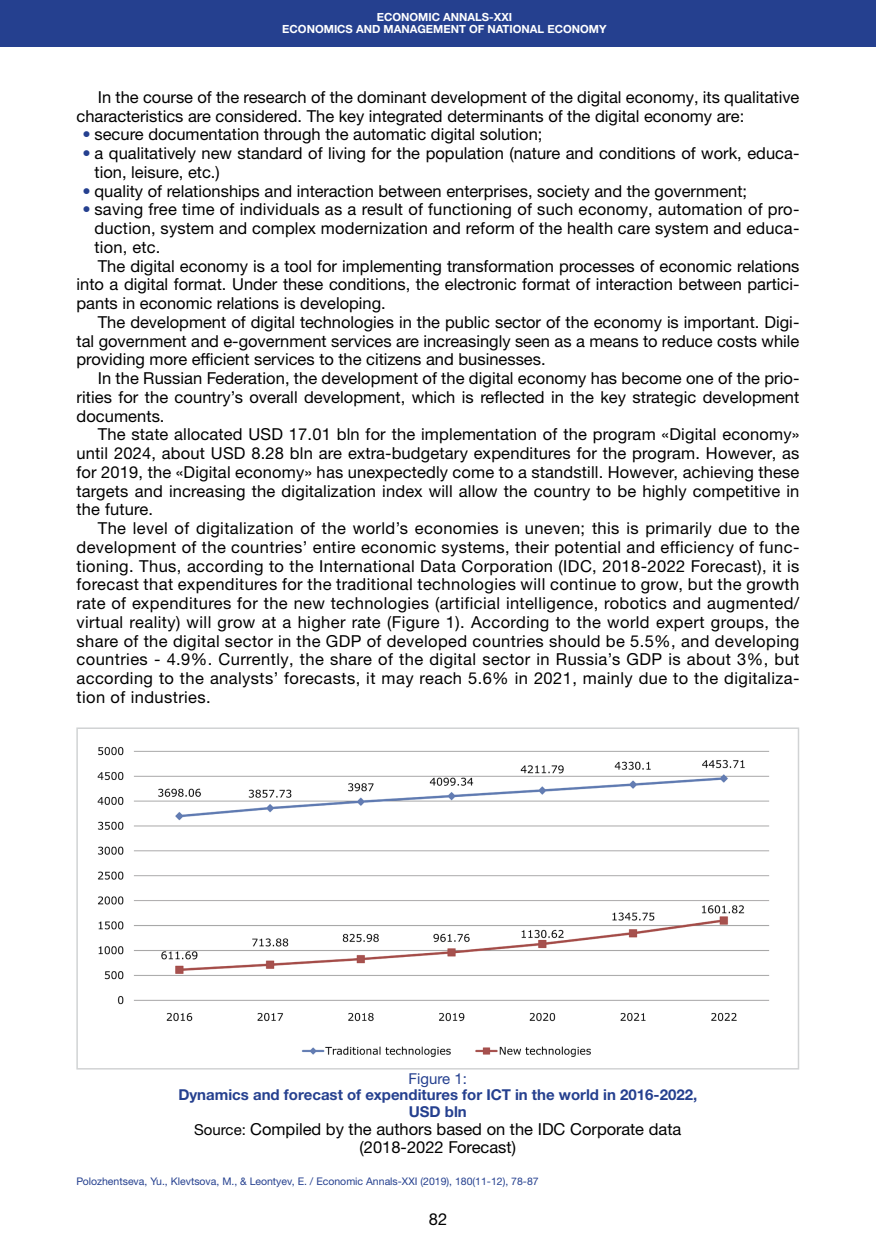
<style>
.page{position:relative;width:876px;height:1246px;background:#fff}
.page>*{position:absolute;margin:0;border:0;box-sizing:border-box;transform-origin:0 0}
.Абзац_2019{font:16.5px/18.8px "Helvetica Neue LTW1 G";color:#000;text-align:justify}
.Таблицы__рисунки__по{font:16.5px "Helvetica Neue LTW1 G";color:#000}
.Таблицы___рисунки_ша{font:700 15px "Helvetica Neue LTW1 G";color:#25408f}
.Таблицы___рисунки_ша-2{font:15px "Helvetica Neue LTW1 G";color:#25408f}
.Посада_2016{font:700 11.25px "Helvetica Neue LTW1 G";color:#fff}
.Нижний_колонтитул_20{font:10.5px "Helvetica Neue LTW1 G";color:#25408f}
.s1{color:#25408f}
.s2{font-size:15px}
</style>
<div class="page">
<div style="left:0;top:0;width:876px;height:47px;background:#25408f"></div>
<img style="left:97px;top:746px;width:673px;height:311px">
<div style="left:76px;top:727px;width:723px;height:342px;border:2px solid #d1d3d4"></div>
<p class="Посада_2016" style="left:377px;top:10px;width:137px">ECONOMIC ANNALS-XXI</p>
<p class="Посада_2016" style="left:282px;top:22px;width:326px">ECONOMICS AND MANAGEMENT OF NATIONAL ECONOMY</p>
<p class="Абзац_2019" style="left:77px;top:87px;width:724px;text-indent:21px">In the course of the research of the dominant development of the digital economy, its qualitative characteristics are considered. The key integrated determinants of the digital economy are:</p>
<p class="Абзац_2019" style="left:83px;top:125px;width:461px"><span class="s1">•</span> secure documentation through the automatic digital solution;</p>
<p class="Абзац_2019" style="left:95px;top:144px;width:706px;text-indent:-12px"><span class="s1">•</span> a qualitatively new standard of living for the population (nature and conditions of work, educa&shy;tion, leisure, etc.)</p>
<p class="Абзац_2019" style="left:83px;top:181px;width:666px"><span class="s1">•</span> quality of relationships and interaction between enterprises, society and the government;</p>
<p class="Абзац_2019" style="left:95px;top:200px;width:706px;text-indent:-12px"><span class="s1">•</span> saving free time of individuals as a result of functioning of such economy, automation of pro&shy;duction, system and complex modernization and reform of the health care system and educa&shy;tion, etc.</p>
<p class="Абзац_2019" style="left:77px;top:256px;width:724px;text-indent:21px">The digital economy is a tool for implementing transformation processes of economic relations into a digital format. Under these conditions, the electronic format of interaction between partici&shy;pants in economic relations is developing.</p>
<p class="Абзац_2019" style="left:77px;top:312px;width:724px;text-indent:21px">The development of digital technologies in the public sector of the economy is important. Digi&shy;tal government and e-government services are increasingly seen as a means to reduce costs while providing more efficient services to the citizens and businesses.</p>
<p class="Абзац_2019" style="left:77px;top:369px;width:724px;text-indent:21px">In the Russian Federation, the development of the digital economy has become one of the prio&shy;rities for the country’s overall development, which is reflected in the key strategic development documents.</p>
<p class="Абзац_2019" style="left:77px;top:425px;width:724px;text-indent:21px">The state allocated USD 17.01 bln for the implementation of the program «Digital economy» until 2024, about USD 8.28 bln are extra-budgetary expenditures for the program. However, as for 2019, the «Digital economy» has unexpectedly come to a standstill. However, achieving these targets and increasing the digitalization index will allow the country to be highly competitive in the future.</p>
<p class="Абзац_2019" style="left:77px;top:519px;width:724px;text-indent:21px">The level of digitalization of the world’s economies is uneven; this is primarily due to the development of the countries’ entire economic systems, their potential and efficiency of func&shy;tioning. Thus, according to the International Data Corporation (IDC, 2018-2022 Forecast), it is forecast that expenditures for the traditional technologies will continue to grow, but the growth rate of expenditures for the new technologies (artificial intelligence, robotics and augmented/ virtual reality) will grow at a higher rate (Figure 1). According to the world expert groups, the share of the digital sector in the GDP of developed countries should be 5.5%, and developing countries - 4.9%. Currently, the share of the digital sector in Russia’s GDP is about 3%, but according to the analysts’ forecasts, it may reach 5.6% in 2021, mainly due to the digitaliza&shy;tion of industries.</p>
<p class="Таблицы___рисунки_ша-2" style="left:409px;top:1069px;width:60px">Figure 1:</p>
<p class="Таблицы___рисунки_ша" style="left:178px;top:1085px;width:520px">Dynamics and forecast of expenditures for ICT in the world in 2016-2022,</p>
<p class="Таблицы___рисунки_ша" style="left:409px;top:1102px;width:60px">USD bln</p>
<p class="Таблицы__рисунки__по" style="left:194px;top:1118px;width:489px"><span class="s2">Source:</span> Compiled by the authors based on the IDC Corporate data</p>
<p class="Таблицы__рисунки__по" style="left:360px;top:1136px;width:158px">(2018-2022 Forecast)</p>
<p class="Нижний_колонтитул_20" style="left:77px;top:1174px;width:464px">Polozhentseva, Yu., Klevtsova, M., &amp; Leontyev, E. / Economic Annals-XXI (2019), 180(11-12), 78-87</p>
<p class="Абзац_2019" style="left:429px;top:1209px;width:20px">82</p>
</div>
